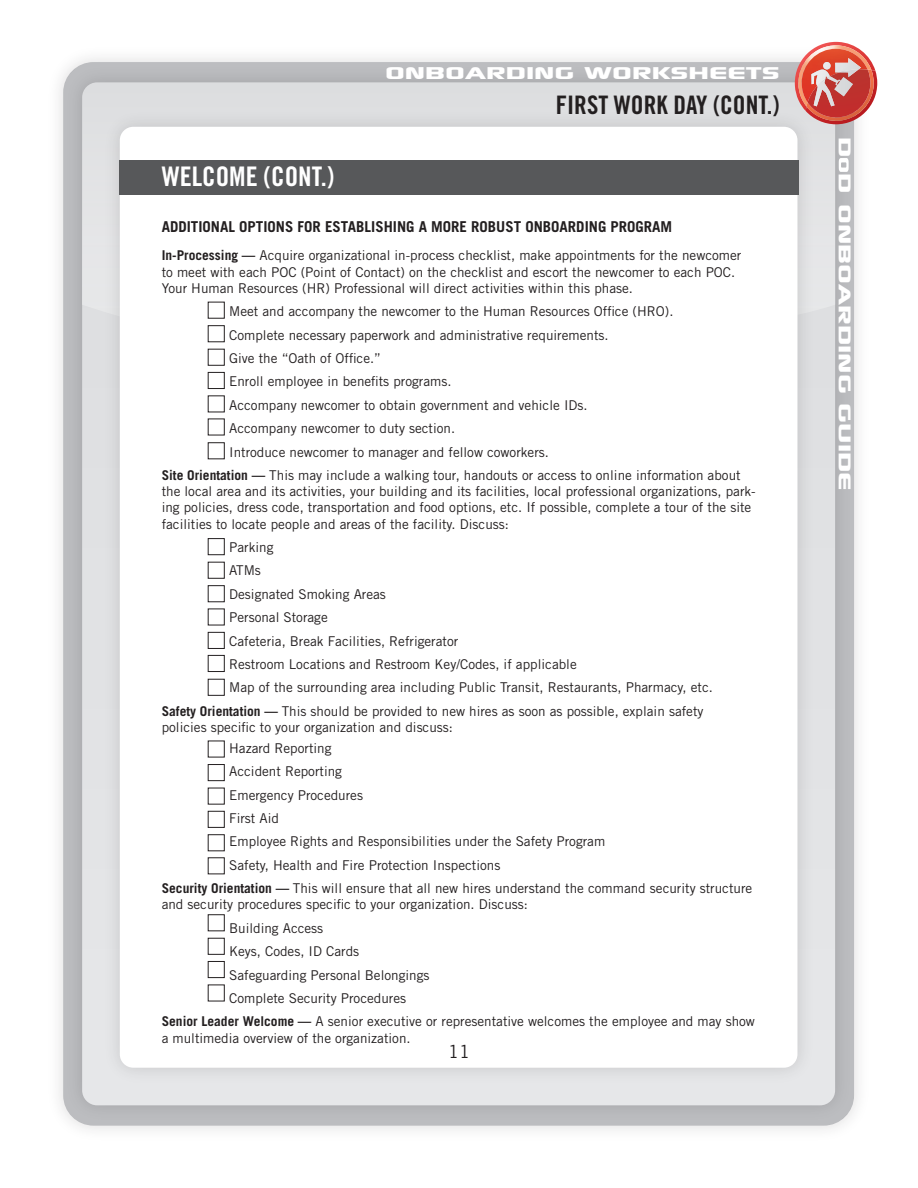
<style>
.page{position:relative;width:918px;height:1188px;background:#fff}
.page>*{position:absolute;margin:0;border:0;box-sizing:border-box;transform-origin:0 0}
.t1{font:33px "Xscale";color:#fff}
.t2{font:27px "Trade Gothic LT Std Bd Cn 20";color:#fff}
.t3{font:25.5px "Trade Gothic LT Std Bd Cn 20";color:#231f20}
.t4{font:18px "Trade Gothic LT Std";color:#231f20}
.t5{font:700 15px "Trade Gothic LT Std";color:#231f20}
.t6{font:13.5px/16.2px "Trade Gothic LT Std";color:#231f20}
.s1{font-weight:700}
</style>
<div class="page">
<img style="left:60px;top:60px;width:798px;height:1068px">
<div style="left:82px;top:351px;width:753px;height:754px;background:#e4e5e7"></div>
<svg style="left:82px;top:82px;width:753px;height:269px;background:#dddee0"></svg>
<img style="left:97px;top:104px;width:723px;height:986px">
<div style="left:120px;top:127px;width:677px;height:941px;background:#fff;border-radius:14px"></div>
<svg style="left:839px;top:158px;width:10px;height:14px"></svg>
<svg style="left:795px;top:42px;width:83px;height:79px"></svg>
<img style="left:795px;top:42px;width:41px;height:3px">
<img style="left:793px;top:45px;width:78px;height:62px">
<img style="left:802px;top:49px;width:66px;height:53px">
<img style="left:811px;top:58px;width:50px;height:28px">
<div style="left:119px;top:160px;width:680px;height:34px;background:#57585a"></div>
<div style="left:208px;top:325px;width:16px;height:17px;border:1px solid #231f20"></div>
<div style="left:208px;top:372px;width:16px;height:17px;border:1px solid #231f20"></div>
<div style="left:208px;top:538px;width:16px;height:17px;border:1px solid #231f20"></div>
<div style="left:208px;top:585px;width:16px;height:17px;border:1px solid #231f20"></div>
<div style="left:208px;top:632px;width:16px;height:17px;border:1px solid #231f20"></div>
<div style="left:208px;top:655px;width:16px;height:17px;border:1px solid #231f20"></div>
<div style="left:208px;top:679px;width:16px;height:17px;border:1px solid #231f20"></div>
<div style="left:208px;top:764px;width:16px;height:17px;border:1px solid #231f20"></div>
<div style="left:208px;top:811px;width:16px;height:17px;border:1px solid #231f20"></div>
<div style="left:208px;top:938px;width:16px;height:17px;border:1px solid #231f20"></div>
<div style="left:208px;top:961px;width:16px;height:17px;border:1px solid #231f20"></div>
<p class="t2" style="left:162px;top:160px;width:174px">WELCOME (CONT.)</p>
<p class="t1" style="left:385px;top:52px;width:396px">Onboarding worksheets</p>
<p class="t3" style="left:556px;top:89px;width:225px">FIRST WORK DAY (CONT.)</p>
<p class="t5" style="left:162px;top:217px;width:512px">ADDITIONAL OPTIONS FOR ESTABLISHING A MORE ROBUST ONBOARDING PROGRAM</p>
<p class="t6" style="left:162px;top:247px;width:581px"><span class="s1">In-Processing —</span> Acquire organizational in-process checklist, make appointments for the newcomer to meet with each POC (Point of Contact) on the checklist and escort the newcomer to each POC.<br>Your Human Resources (HR) Professional will direct activities within this phase.</p>
<p class="t6" style="left:229px;top:303px;width:446px">Meet and accompany the newcomer to the Human Resources Office (HRO).</p>
<p class="t6" style="left:229px;top:327px;width:381px">Complete necessary paperwork and administrative requirements.</p>
<p class="t6" style="left:229px;top:350px;width:153px">Give the “Oath of Office.”</p>
<p class="t6" style="left:229px;top:373px;width:224px">Enroll employee in benefits programs.</p>
<p class="t6" style="left:229px;top:397px;width:360px">Accompany newcomer to obtain government and vehicle IDs.</p>
<p class="t6" style="left:229px;top:420px;width:228px">Accompany newcomer to duty section.</p>
<p class="t6" style="left:229px;top:444px;width:321px">Introduce newcomer to manager and fellow coworkers.</p>
<p class="t6" style="left:162px;top:467px;width:596px"><span class="s1">Site Orientation —</span> This may include a walking tour, handouts or access to online information about the local area and its activities, your building and its facilities, local professional organizations, park&shy;ing policies, dress code, transportation and food options, etc. If possible, complete a tour of the site facilities to locate people and areas of the facility. Discuss:</p>
<p class="t6" style="left:229px;top:539px;width:46px">Parking</p>
<p class="t6" style="left:229px;top:562px;width:33px">ATMs</p>
<p class="t6" style="left:229px;top:586px;width:158px">Designated Smoking Areas</p>
<p class="t6" style="left:229px;top:609px;width:100px">Personal Storage</p>
<p class="t6" style="left:229px;top:633px;width:231px">Cafeteria, Break Facilities, Refrigerator</p>
<p class="t6" style="left:229px;top:656px;width:349px">Restroom Locations and Restroom Key/Codes, if applicable</p>
<p class="t6" style="left:229px;top:679px;width:485px">Map of the surrounding area including Public Transit, Restaurants, Pharmacy, etc.</p>
<p class="t6" style="left:162px;top:703px;width:543px"><span class="s1">Safety Orientation —</span> This should be provided to new hires as soon as possible, explain safety policies specific to your organization and discuss:</p>
<p class="t6" style="left:229px;top:740px;width:104px">Hazard Reporting</p>
<p class="t6" style="left:229px;top:763px;width:114px">Accident Reporting</p>
<p class="t6" style="left:229px;top:786px;width:135px">Emergency Procedures</p>
<p class="t6" style="left:229px;top:810px;width:51px">First Aid</p>
<p class="t6" style="left:229px;top:833px;width:378px">Employee Rights and Responsibilities under the Safety Program</p>
<p class="t6" style="left:229px;top:857px;width:273px">Safety, Health and Fire Protection Inspections</p>
<p class="t6" style="left:162px;top:880px;width:592px"><span class="s1">Security Orientation —</span> This will ensure that all new hires understand the command security structure and security procedures specific to your organization. Discuss:</p>
<p class="t6" style="left:229px;top:920px;width:96px">Building Access</p>
<p class="t6" style="left:229px;top:943px;width:132px">Keys, Codes, ID Cards</p>
<p class="t6" style="left:229px;top:966px;width:202px">Safeguarding Personal Belongings</p>
<p class="t6" style="left:229px;top:990px;width:178px">Complete Security Procedures</p>
<p class="t6" style="left:162px;top:1013px;width:595px"><span class="s1">Senior Leader Welcome —</span> A senior executive or representative welcomes the employee and may show a multimedia overview of the organization.</p>
<p class="t4" style="left:448px;top:1041px;width:23px">11</p>
<p class="t1" style="left:865px;top:136px;width:356px;rotate:90deg">D D ONBOARDING Guide</p>
</div>
